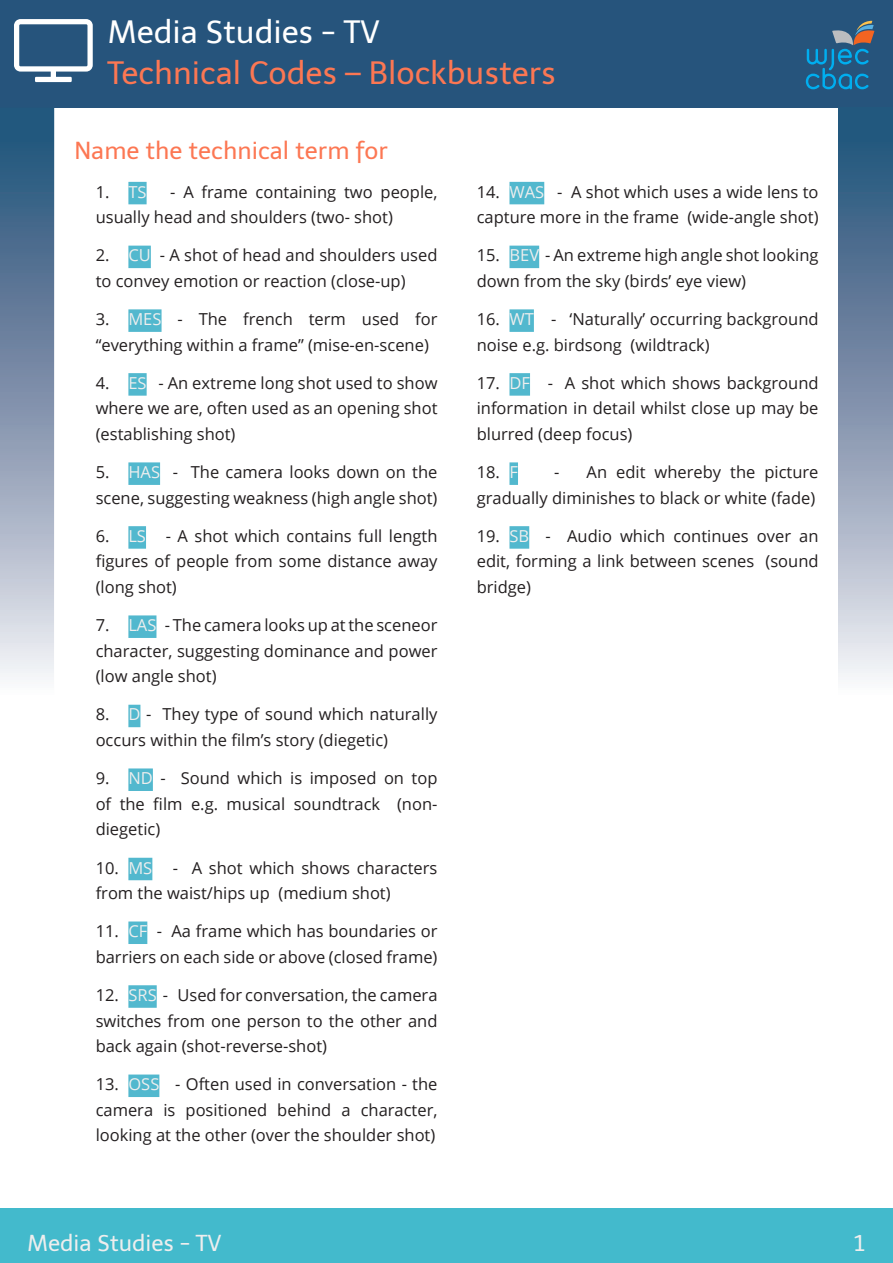
<style>
.page{position:relative;width:893px;height:1263px;background:#fff}
.page>*{position:absolute;margin:0;border:0;box-sizing:border-box;transform-origin:0 0}
.t1{font:73.5px "Font Awesome";color:#fff}
.t2{font:31.5px "Telex";color:#fc7753}
.t3{font:31.5px "Telex";color:#fff}
.sub-heading{font:24px "Telex";color:#fc7753}
.t4{font:22.5px "Telex";color:#eee}
.t5{font:16.5px/25.5px "Open Sans";color:#231f20}
.s1{color:#eee}
</style>
<div class="page">
<div style="left:1px;top:0;width:892px;height:108px;background:#26547c"></div>
<div style="left:0;top:1209px;width:893px;height:54px;background:#43bacc"></div>
<svg style="left:838px;top:108px;width:55px;height:569px;background:#8196af"></svg>
<svg style="left:0;top:108px;width:54px;height:569px;background:#8196af"></svg>
<svg style="left:806px;top:21px;width:68px;height:68px"></svg>
<div style="left:128px;top:182px;width:19px;height:22px;background:#52b8ce"></div>
<div style="left:128px;top:246px;width:23px;height:22px;background:#52b8ce"></div>
<div style="left:128px;top:309px;width:34px;height:23px;background:#52b8ce"></div>
<div style="left:128px;top:373px;width:19px;height:23px;background:#52b8ce"></div>
<div style="left:128px;top:462px;width:32px;height:23px;background:#52b8ce"></div>
<div style="left:128px;top:526px;width:18px;height:23px;background:#52b8ce"></div>
<div style="left:128px;top:615px;width:28px;height:23px;background:#52b8ce"></div>
<div style="left:128px;top:705px;width:12px;height:22px;background:#52b8ce"></div>
<div style="left:128px;top:768px;width:25px;height:23px;background:#52b8ce"></div>
<div style="left:128px;top:858px;width:24px;height:22px;background:#52b8ce"></div>
<div style="left:128px;top:921px;width:19px;height:23px;background:#52b8ce"></div>
<div style="left:128px;top:985px;width:29px;height:23px;background:#52b8ce"></div>
<div style="left:128px;top:1074px;width:31px;height:23px;background:#52b8ce"></div>
<div style="left:509px;top:182px;width:35px;height:22px;background:#52b8ce"></div>
<div style="left:509px;top:246px;width:30px;height:22px;background:#52b8ce"></div>
<div style="left:509px;top:309px;width:25px;height:23px;background:#52b8ce"></div>
<div style="left:509px;top:373px;width:21px;height:23px;background:#52b8ce"></div>
<div style="left:509px;top:462px;width:9px;height:23px;background:#52b8ce"></div>
<div style="left:509px;top:526px;width:20px;height:23px;background:#52b8ce"></div>
<h1 class="t1" style="left:14px;top:14px;width:86px">●</h1>
<h2 class="t3" style="left:107px;top:13px;width:274px">Media Studies - TV</h2>
<h2 class="t2" style="left:107px;top:54px;width:450px">Technical Codes – Blockbusters</h2>
<p class="sub-heading" style="left:74px;top:136px;width:315px">Name the technical term for</p>
<p class="t5" style="left:96px;top:178px;width:52px">1. <span class="s1">TS</span></p>
<p class="t5" style="left:96px;top:178px;width:343px;text-indent:74px">- A frame containing two people, usually head and shoulders (two- shot)</p>
<p class="t5" style="left:96px;top:242px;width:343px">2. <span class="s1">CU</span> - A shot of head and shoulders used to convey emotion or reaction (close-up)</p>
<p class="t5" style="left:96px;top:306px;width:343px">3. <span class="s1">MES</span> - The french term used for “everything within a frame” (mise-en-scene)</p>
<p class="t5" style="left:96px;top:370px;width:343px;text-align:justify">4. <span class="s1">ES</span> - An extreme long shot used to show where we are, often used as an opening shot (establishing shot)</p>
<p class="t5" style="left:96px;top:459px;width:343px">5. <span class="s1">HAS</span> - The camera looks down on the scene, suggesting weakness (high angle shot)</p>
<p class="t5" style="left:96px;top:523px;width:343px;text-align:justify">6. <span class="s1">LS</span> - A shot which contains full length figures of people from some distance away (long shot)</p>
<p class="t5" style="left:96px;top:612px;width:343px;text-align:justify">7. <span class="s1">LAS</span> - The camera looks up at the sceneor character, suggesting dominance and power (low angle shot)</p>
<p class="t5" style="left:96px;top:701px;width:343px">8. <span class="s1">D</span> - They type of sound which naturally occurs within the film’s story (diegetic)</p>
<p class="t5" style="left:96px;top:765px;width:343px;text-align:justify">9. <span class="s1">ND</span> - Sound which is imposed on top of the film e.g. musical soundtrack (non&shy;diegetic)</p>
<p class="t5" style="left:96px;top:854px;width:343px">10. <span class="s1">MS</span> - A shot which shows characters from the waist/hips up (medium shot)</p>
<p class="t5" style="left:96px;top:918px;width:343px">11. <span class="s1">CF</span> - Aa frame which has boundaries or barriers on each side or above (closed frame)</p>
<p class="t5" style="left:96px;top:982px;width:343px;text-align:justify">12. <span class="s1">SRS</span> - Used for conversation, the camera switches from one person to the other and back again (shot-reverse-shot)</p>
<p class="t5" style="left:96px;top:1071px;width:343px;text-align:justify">13. <span class="s1">OSS</span> - Often used in conversation - the camera is positioned behind a character, looking at the other (over the shoulder shot)</p>
<p class="t5" style="left:477px;top:178px;width:343px">14. <span class="s1">WAS</span> - A shot which uses a wide lens to capture more in the frame (wide-angle shot)</p>
<p class="t5" style="left:477px;top:242px;width:343px">15. <span class="s1">BEV</span> - An extreme high angle shot looking down from the sky (birds’ eye view)</p>
<p class="t5" style="left:477px;top:306px;width:343px">16. <span class="s1">WT</span> - ‘Naturally’ occurring background noise e.g. birdsong (wildtrack)</p>
<p class="t5" style="left:477px;top:370px;width:343px;text-align:justify">17. <span class="s1">DF</span> - A shot which shows background information in detail whilst close up may be blurred (deep focus)</p>
<p class="t5" style="left:477px;top:459px;width:43px">18. <span class="s1">F</span></p>
<p class="t5" style="left:477px;top:459px;width:343px;text-align:right">- An edit whereby the picture<br>gradually diminishes to black or white (fade)</p>
<p class="t5" style="left:477px;top:523px;width:343px;text-align:justify">19. <span class="s1">SB</span> - Audio which continues over an edit, forming a link between scenes (sound bridge)</p>
<h3 class="t4" style="left:27px;top:1230px;width:196px">Media Studies - TV</h3>
<p class="t4" style="left:853px;top:1230px;width:13px">1</p>
</div>
